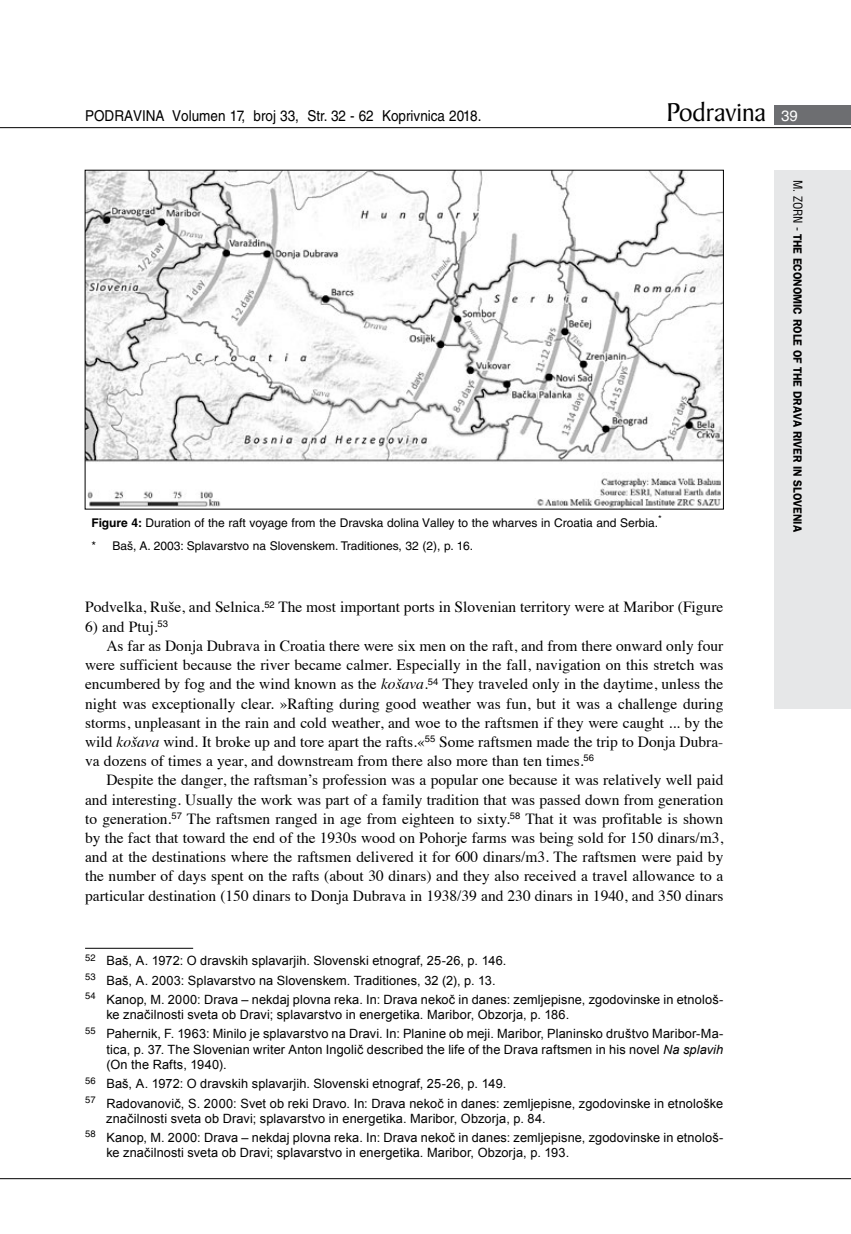
<style>
.page{position:relative;width:851px;height:1234px;background:#fff}
.page>*{position:absolute;margin:0;border:0;box-sizing:border-box;transform-origin:0 0}
.t1{font:27.6px "Baker Signet BT";color:#000}
.t2{font:15.45px "Times";color:#000}
.t3{font:15px "Helvetica LT Skin 29";color:#000;scale:.9 1}
.t4{font:12.75px/19.2px "Arial";letter-spacing:.01em;color:#000}
.t5{font:12px/23.5px "Helvetica LT Skin 29";color:#000}
.t6{font:600 12px "ITC Franklin Gothic Skin 29";letter-spacing:-.005em;color:#000;scale:.95 1}
.s1{font-family:"Helvetica LT Skin 29";font-size:15px;color:#fff}
.s2{font-weight:700}
.s3{font-style:italic}
.s4{font-family:"Helvetica LT Skin 29";font-weight:400;font-stretch:condensed}
</style>
<div class="page">
<div style="left:774px;top:170px;width:76px;height:538px;background:#e6e7e8"></div>
<div style="left:774px;top:105px;width:76px;height:19px;background:#6d6e71"></div>
<hr style="left:0;top:127px;width:850px;height:1px;background:#000">
<hr style="left:0;top:1177px;width:850px;height:1px;background:#000">
<hr style="left:85px;top:947px;width:108px;height:1px;background:#000">
<img style="left:87px;top:172px;width:634px;height:335px">
<p class="t3" style="left:85px;top:107px;width:442px">PODRAVINA Volumen 17, broj 33, Str. 32 - 62 Koprivnica 2018.</p>
<h1 class="t1" style="left:666px;top:95px;width:133px">Podravina <span class="s1">39</span></h1>
<p class="t5" style="left:91px;top:510px;width:572px"><span class="s2">Figure 4:</span> Duration of the raft voyage from the Dravska dolina Valley to the wharves in Croatia and Serbia.<sup>* </sup>* Baš, A. 2003: Splavarstvo na Slovenskem. Traditiones, 32 (2), p. 16.</p>
<p class="t2" style="left:85px;top:592px;width:639px">Podvelka, Ruše, and Selnica.<sup>52</sup> The most important ports in Slovenian territory were at Maribor (Figure</p>
<p class="t2" style="left:85px;top:612px;width:84px">6) and Ptuj.<sup>53</sup></p>
<p class="t2" style="left:106px;top:631px;width:618px">As far as Donja Dubrava in Croatia there were six men on the raft, and from there onward only four</p>
<p class="t2" style="left:85px;top:650px;width:639px">were sufficient because the river became calmer. Especially in the fall, navigation on this stretch was</p>
<p class="t2" style="left:85px;top:669px;width:639px">encumbered by fog and the wind known as the <span class="s3">košava</span>.<sup>54</sup> They traveled only in the daytime, unless the</p>
<p class="t2" style="left:85px;top:688px;width:639px">night was exceptionally clear. »Rafting during good weather was fun, but it was a challenge during</p>
<p class="t2" style="left:85px;top:708px;width:639px">storms, unpleasant in the rain and cold weather, and woe to the raftsmen if they were caught ... by the</p>
<p class="t2" style="left:85px;top:727px;width:639px">wild <span class="s3">košava</span> wind. It broke up and tore apart the rafts.«<sup>55</sup> Some raftsmen made the trip to Donja Dubra-</p>
<p class="t2" style="left:85px;top:746px;width:510px">va dozens of times a year, and downstream from there also more than ten times.<sup>56</sup></p>
<p class="t2" style="left:106px;top:765px;width:618px">Despite the danger, the raftsman’s profession was a popular one because it was relatively well paid</p>
<p class="t2" style="left:85px;top:784px;width:639px">and interesting. Usually the work was part of a family tradition that was passed down from generation</p>
<p class="t2" style="left:85px;top:804px;width:639px">to generation.<sup>57</sup> The raftsmen ranged in age from eighteen to sixty.<sup>58</sup> That it was profitable is shown</p>
<p class="t2" style="left:85px;top:823px;width:639px">by the fact that toward the end of the 1930s wood on Pohorje farms was being sold for 150 dinars/m3,</p>
<p class="t2" style="left:85px;top:842px;width:639px">and at the destinations where the raftsmen delivered it for 600 dinars/m3. The raftsmen were paid by</p>
<p class="t2" style="left:85px;top:861px;width:639px">the number of days spent on the rafts (about 30 dinars) and they also received a travel allowance to a</p>
<p class="t2" style="left:85px;top:880px;width:639px">particular destination (150 dinars to Donja Dubrava in 1938/39 and 230 dinars in 1940, and 350 dinars</p>
<p class="t4" style="left:85px;top:951px;width:639px"><sup>52</sup> Baš, A. 1972: O dravskih splavarjih. Slovenski etnograf, 25-26, p. 146.<br><sup>53</sup> Baš, A. 2003: Splavarstvo na Slovenskem. Traditiones, 32 (2), p. 13.<br><sup>54</sup> Kanop, M. 2000: Drava – nekdaj plovna reka. In: Drava nekoč in danes: zemljepisne, zgodovinske in etnološ-</p>
<p class="t4" style="left:85px;top:1004px;width:639px;text-indent:21px">ke značilnosti sveta ob Dravi; splavarstvo in energetika. Maribor, Obzorja, p. 186.<br><sup>55</sup> Pahernik, F. 1963: Minilo je splavarstvo na Dravi. In: Planine ob meji. Maribor, Planinsko društvo Maribor-Ma-</p>
<p class="t4" style="left:106px;top:1041px;width:618px;line-height:15.3px">tica, p. 37. The Slovenian writer Anton Ingolič described the life of the Drava raftsmen in his novel <span class="s3">Na splavih </span>(On the Rafts, 1940).</p>
<p class="t4" style="left:85px;top:1074px;width:639px"><sup>56</sup> Baš, A. 1972: O dravskih splavarjih. Slovenski etnograf, 25-26, p. 149.<br><sup>57</sup> Radovanovič, S. 2000: Svet ob reki Dravo. In: Drava nekoč in danes: zemljepisne, zgodovinske in etnološke</p>
<p class="t4" style="left:85px;top:1108px;width:639px;text-indent:21px">značilnosti sveta ob Dravi; splavarstvo in energetika. Maribor, Obzorja, p. 84.<br><sup>58</sup> Kanop, M. 2000: Drava – nekdaj plovna reka. In: Drava nekoč in danes: zemljepisne, zgodovinske in etnološ-</p>
<p class="t4" style="left:106px;top:1143px;width:464px">ke značilnosti sveta ob Dravi; splavarstvo in energetika. Maribor, Obzorja, p. 193.</p>
<p class="t6" style="left:804px;top:180px;width:371px;rotate:90deg"><span class="s4">M. ZORN -</span> THE ECONOMIC ROLE OF THE DRAVA RIVER IN SLOVENIA</p>
</div>
